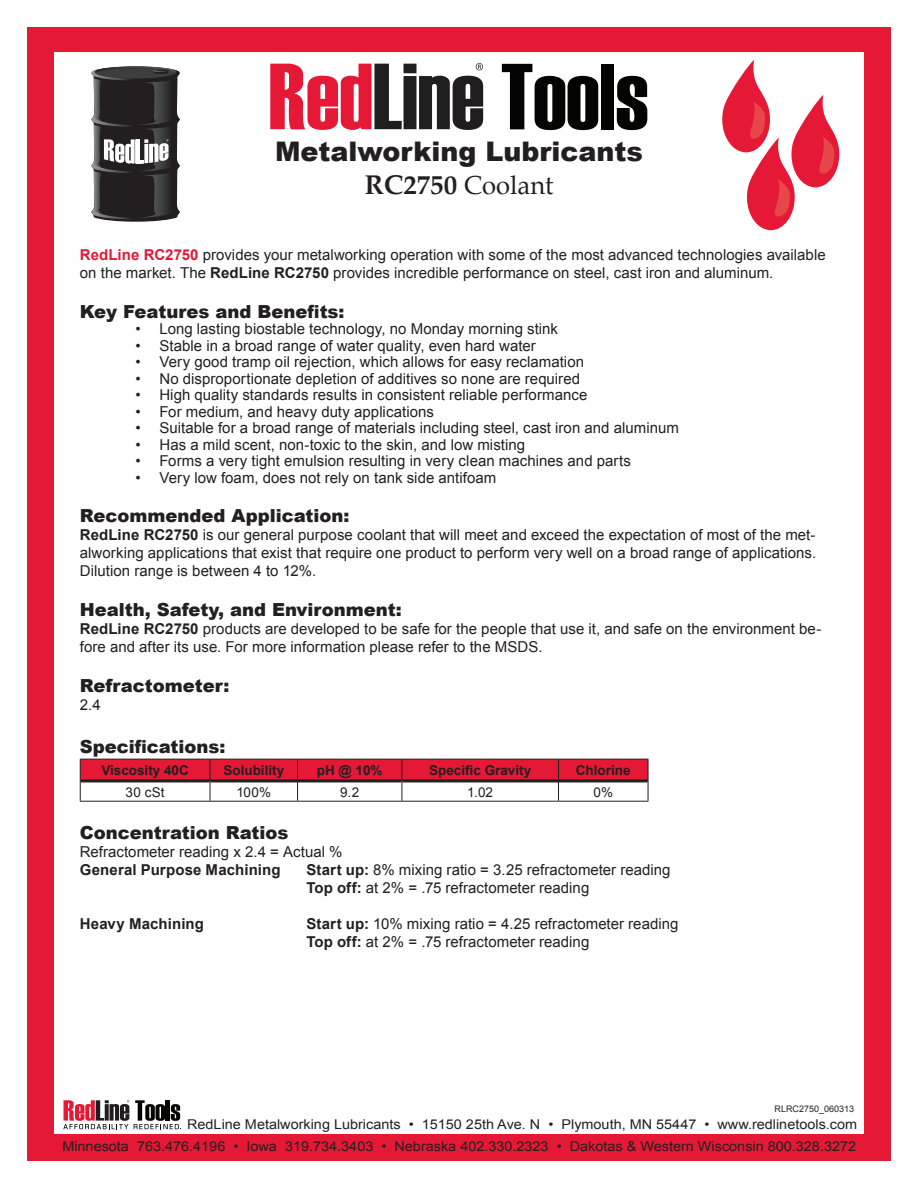
<style>
.page{position:relative;width:918px;height:1188px;background:#fff}
.page>*{position:absolute;margin:0;border:0;box-sizing:border-box;transform-origin:0 0}
.Metalworking_Lubrica{font:900 27px "Arial";color:#231f20}
.ModelNumber{font:25.5px "Palatino";color:#231f20}
.SubTitles{font:900 18px "Arial";color:#231f20}
.Text{font:15px/18px "Arial";letter-spacing:.005em;color:#231f20}
.TextBullets{font:15px "Arial";color:#231f20}
.Text-2{font:700 15px "Arial";letter-spacing:.01em;color:#231f20}
.TableText{font:13.5px "Arial";color:#231f20;scale:1.07 1}
.TableTitles{font:700 13.5px "Arial";color:#231f20}
.TableText-2{font:13.5px "Arial";color:#231f20}
.SubTitles-2{font:9px "Arial";color:#231f20}
.s1{font-weight:700;font-size:27px}
.s2{font-weight:700;color:#e51836}
.s3{font-weight:700}
</style>
<div class="page">
<div style="left:27px;top:27px;width:864px;height:1134px;background:#e51836"></div>
<div style="left:54px;top:53px;width:810px;height:1081px;background:#fff"></div>
<svg style="left:722px;top:60px;width:117px;height:170px"></svg>
<svg style="left:91px;top:66px;width:89px;height:156px;background:#4e4c4d"></svg>
<svg style="left:502px;top:64px;width:96px;height:66px"></svg>
<div style="left:601px;top:64px;width:13px;height:65px;background:#040503"></div>
<svg style="left:617px;top:76px;width:30px;height:54px"></svg>
<svg style="left:270px;top:63px;width:213px;height:67px"></svg>
<svg style="left:63px;top:1100px;width:118px;height:29px"></svg>
<hr style="left:80px;top:801px;width:130px;height:1px;background:#231f20">
<hr style="left:210px;top:801px;width:88px;height:1px;background:#231f20">
<hr style="left:298px;top:801px;width:104px;height:1px;background:#231f20">
<hr style="left:402px;top:801px;width:157px;height:1px;background:#231f20">
<hr style="left:559px;top:801px;width:89px;height:1px;background:#231f20">
<svg style="left:80px;top:759px;width:569px;height:42px"></svg>
<p class="Metalworking_Lubrica" style="left:275px;top:132px;width:369px">Metalworking Lubricants</p>
<p class="ModelNumber" style="left:365px;top:164px;width:190px"><span class="s1">RC2750</span> Coolant</p>
<p class="Text" style="left:80px;top:246px;width:747px"><span class="s2">RedLine RC2750</span> provides your metalworking operation with some of the most advanced technologies available on the market. The <span class="s3">RedLine RC2750</span> provides incredible performance on steel, cast iron and aluminum.</p>
<p class="SubTitles" style="left:80px;top:298px;width:266px">Key Features and Benefits:</p>
<p class="TextBullets" style="left:135px;top:319px;width:424px">• Long lasting biostable technology, no Monday morning stink</p>
<p class="TextBullets" style="left:135px;top:336px;width:402px">• Stable in a broad range of water quality, even hard water</p>
<p class="TextBullets" style="left:135px;top:352px;width:450px">• Very good tramp oil rejection, which allows for easy reclamation</p>
<p class="TextBullets" style="left:135px;top:369px;width:446px">• No disproportionate depletion of additives so none are required</p>
<p class="TextBullets" style="left:135px;top:385px;width:454px">• High quality standards results in consistent reliable performance</p>
<p class="TextBullets" style="left:135px;top:402px;width:300px">• For medium, and heavy duty applications</p>
<p class="TextBullets" style="left:135px;top:418px;width:545px">• Suitable for a broad range of materials including steel, cast iron and aluminum</p>
<p class="TextBullets" style="left:135px;top:435px;width:391px">• Has a mild scent, non-toxic to the skin, and low misting</p>
<p class="TextBullets" style="left:135px;top:451px;width:497px">• Forms a very tight emulsion resulting in very clean machines and parts</p>
<p class="TextBullets" style="left:135px;top:468px;width:362px">• Very low foam, does not rely on tank side antifoam</p>
<p class="SubTitles" style="left:80px;top:503px;width:271px">Recommended Application:</p>
<p class="Text" style="left:80px;top:526px;width:738px;text-align:justify"><span class="s3">RedLine RC2750</span> is our general purpose coolant that will meet and exceed the expectation of most of the met&shy;alworking applications that exist that require one product to perform very well on a broad range of applications.<br>Dilution range is between 4 to 12%.</p>
<p class="SubTitles" style="left:80px;top:596px;width:323px">Health, Safety, and Environment:</p>
<p class="Text" style="left:80px;top:620px;width:743px"><span class="s3">RedLine RC2750</span> products are developed to be safe for the people that use it, and safe on the environment be&shy;fore and after its use. For more information please refer to the MSDS.</p>
<p class="SubTitles" style="left:80px;top:672px;width:151px">Refractometer:</p>
<p class="Text" style="left:80px;top:695px;width:22px">2.4</p>
<p class="SubTitles" style="left:80px;top:733px;width:147px">Specifications:</p>
<p class="TableTitles" style="left:101px;top:761px;width:89px">Viscosity 40C</p>
<p class="TableTitles" style="left:223px;top:761px;width:62px">Solubility</p>
<p class="TableTitles" style="left:317px;top:761px;width:67px">pH @ 10%</p>
<p class="TableTitles" style="left:429px;top:761px;width:104px">Specific Gravity</p>
<p class="TableTitles" style="left:576px;top:761px;width:56px">Chlorine</p>
<p class="TableText-2" style="left:126px;top:783px;width:41px">30 cSt</p>
<p class="TableText-2" style="left:236px;top:783px;width:36px">100%</p>
<p class="TableText-2" style="left:340px;top:783px;width:21px">9.2</p>
<p class="TableText-2" style="left:467px;top:783px;width:27px">1.02</p>
<p class="TableText-2" style="left:594px;top:783px;width:21px">0%</p>
<p class="SubTitles" style="left:80px;top:819px;width:210px">Concentration Ratios</p>
<p class="Text" style="left:80px;top:843px;width:264px">Refractometer reading x 2.4 = Actual %</p>
<p class="Text-2" style="left:80px;top:860px;width:202px">General Purpose Machining</p>
<p class="Text" style="left:306px;top:861px;width:366px"><span class="s3">Start up:</span> 8% mixing ratio = 3.25 refractometer reading</p>
<p class="Text" style="left:306px;top:879px;width:284px"><span class="s3">Top off:</span> at 2% = .75 refractometer reading</p>
<p class="Text-2" style="left:80px;top:914px;width:126px">Heavy Machining</p>
<p class="Text" style="left:306px;top:915px;width:374px"><span class="s3">Start up:</span> 10% mixing ratio = 4.25 refractometer reading</p>
<p class="Text" style="left:306px;top:933px;width:284px"><span class="s3">Top off:</span> at 2% = .75 refractometer reading</p>
<p class="SubTitles-2" style="left:775px;top:1103px;width:81px">RLRC2750_060313</p>
<p class="TableText" style="left:187px;top:1115px;width:628px">RedLine Metalworking Lubricants • 15150 25th Ave. N • Plymouth, MN 55447 • www.redlinetools.com</p>
<p class="TableText" style="left:62px;top:1137px;width:743px">Minnesota 763.476.4196 • Iowa 319.734.3403 • Nebraska 402.330.2323 • Dakotas &amp; Western Wisconsin 800.328.3272</p>
</div>
